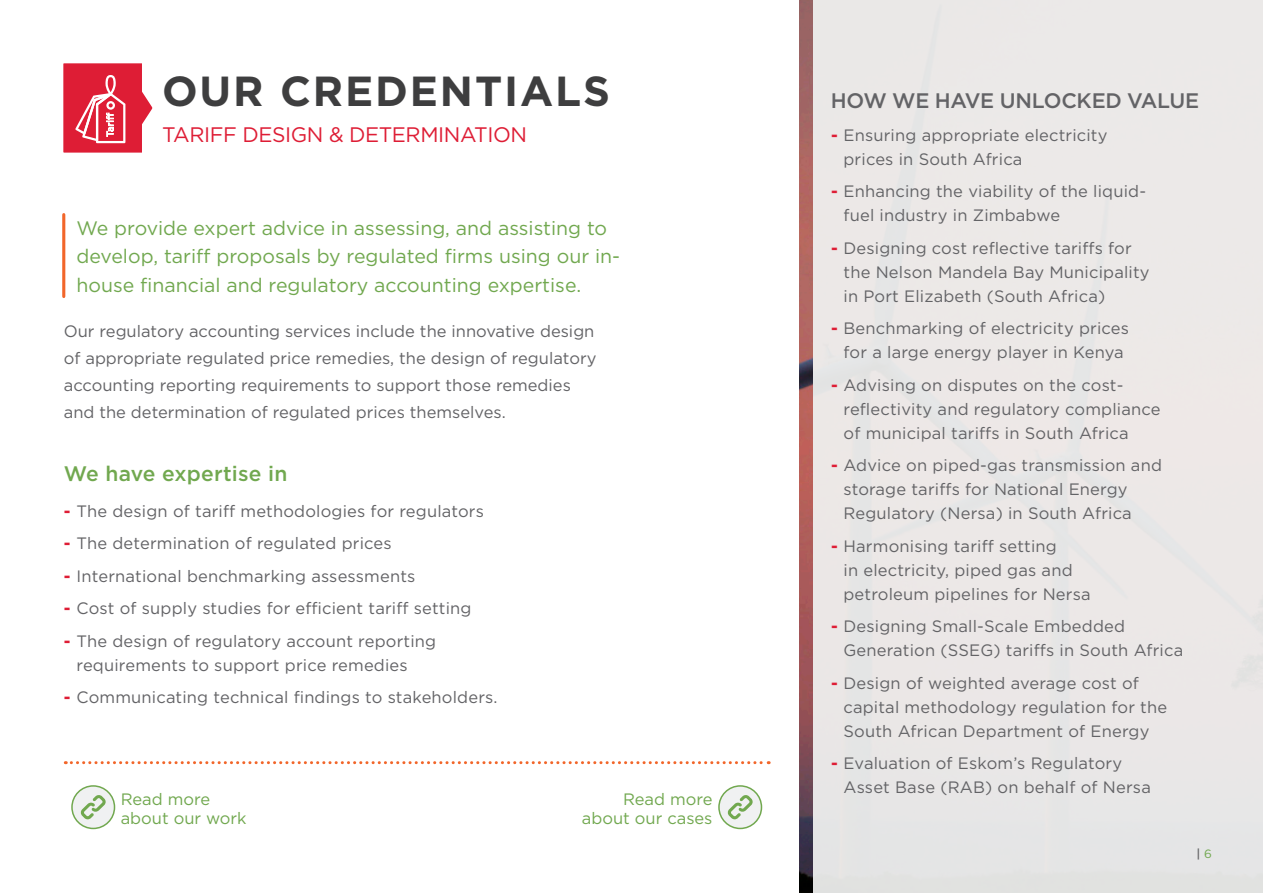
<style>
.page{position:relative;width:1263px;height:893px;background:#fff}
.page>*{position:absolute;margin:0;border:0;box-sizing:border-box;transform-origin:0 0}
.t1{font:700 42px "Gotham";letter-spacing:.045em;color:#3e3e3f}
.t2{font:21px "Gotham";letter-spacing:-.02em;color:#de1d35}
.t3{font:500 21px "Gotham";letter-spacing:-.01em;color:#636366}
.t4{font:500 21px "Gotham";letter-spacing:.01em;color:#71a84f}
.t5{font:19.5px/28.5px "Gotham";color:#71a84f}
.t6{font:16.5px/24px "Gotham";letter-spacing:.01em;color:#636366}
.t7{font:16.5px/19.5px "Gotham";color:#71a84f}
.t8{font:500 12px "Gotham";color:#636366}
.s1{font-weight:700;color:#de1d35}
.s2{font-weight:400;color:#71a84f}
</style>
<div class="page">
<div style="left:799px;top:0;width:464px;height:893px;background:#ebe8e7"></div>
<hr style="left:62px;top:215px;width:3px;height:82px;background:#f2662a">
<svg style="left:63px;top:63px;width:90px;height:90px"></svg>
<svg style="left:65px;top:761px;width:704px;height:3px"></svg>
<div style="left:72px;top:786px;width:43px;height:42px;background:#f0f1f2;border-radius:50%"></div>
<svg style="left:80px;top:795px;width:26px;height:24px"></svg>
<div style="left:71px;top:785px;width:44px;height:44px;border:2px solid #71a84f;border-radius:50%"></div>
<div style="left:719px;top:786px;width:42px;height:42px;background:#f0f1f2;border-radius:50%"></div>
<svg style="left:727px;top:795px;width:26px;height:24px"></svg>
<div style="left:718px;top:785px;width:44px;height:44px;border:2px solid #71a84f;border-radius:50%"></div>
<img style="left:799px;top:0;width:14px;height:892px">
<p class="t1" style="left:162px;top:63px;width:449px">OUR CREDENTIALS</p>
<p class="t2" style="left:162px;top:121px;width:367px">TARIFF DESIGN &amp; DETERMINATION</p>
<p class="t5" style="left:77px;top:213px;width:545px">We provide expert advice in assessing, and assisting to develop, tariff proposals by regulated firms using our in&shy;house financial and regulatory accounting expertise.</p>
<p class="t6" style="left:64px;top:317px;width:534px;line-height:27px">Our regulatory accounting services include the innovative design of appropriate regulated price remedies, the design of regulatory accounting reporting requirements to support those remedies and the determination of regulated prices themselves.</p>
<p class="t4" style="left:64px;top:460px;width:225px">We have expertise in</p>
<p class="t6" style="left:64px;top:499px;width:422px"><span class="s1">-</span> The design of tariff methodologies for regulators</p>
<p class="t6" style="left:64px;top:531px;width:329px"><span class="s1">-</span> The determination of regulated prices</p>
<p class="t6" style="left:64px;top:564px;width:353px"><span class="s1">-</span> International benchmarking assessments</p>
<p class="t6" style="left:64px;top:596px;width:409px"><span class="s1">-</span> Cost of supply studies for efficient tariff setting</p>
<p class="t6" style="left:77px;top:629px;width:361px;text-indent:-13px"><span class="s1">-</span> The design of regulatory account reporting requirements to support price remedies</p>
<p class="t6" style="left:64px;top:685px;width:435px"><span class="s1">-</span> Communicating technical findings to stakeholders.</p>
<p class="t7" style="left:121px;top:789px;width:127px">Read more about our work</p>
<p class="t7" style="left:582px;top:789px;width:132px;text-align:right">Read more about our cases</p>
<p class="t3" style="left:831px;top:86px;width:370px">HOW WE HAVE UNLOCKED VALUE</p>
<p class="t6" style="left:843px;top:122px;width:266px;text-indent:-13px"><span class="s1">-</span> Ensuring appropriate electricity prices in South Africa</p>
<p class="t6" style="left:843px;top:179px;width:304px;text-indent:-13px"><span class="s1">-</span> Enhancing the viability of the liquid&shy;fuel industry in Zimbabwe</p>
<p class="t6" style="left:843px;top:235px;width:308px;text-indent:-13px"><span class="s1">-</span> Designing cost reflective tariffs for the Nelson Mandela Bay Municipality in Port Elizabeth (South Africa)</p>
<p class="t6" style="left:831px;top:316px;width:300px;text-align:center"><span class="s1">-</span> Benchmarking of electricity prices for a large energy player in Kenya</p>
<p class="t6" style="left:843px;top:372px;width:318px;text-indent:-13px"><span class="s1">-</span> Advising on disputes on the cost&shy;reflectivity and regulatory compliance of municipal tariffs in South Africa</p>
<p class="t6" style="left:843px;top:453px;width:320px;text-indent:-13px"><span class="s1">-</span> Advice on piped-gas transmission and storage tariffs for National Energy<br>Regulatory (Nersa) in South Africa</p>
<p class="t6" style="left:843px;top:533px;width:249px;text-indent:-13px"><span class="s1">-</span> Harmonising tariff setting<br>in electricity, piped gas and petroleum pipelines for Nersa</p>
<p class="t6" style="left:843px;top:614px;width:341px;text-indent:-13px"><span class="s1">-</span> Designing Small-Scale Embedded<br>Generation (SSEG) tariffs in South Africa</p>
<p class="t6" style="left:843px;top:670px;width:325px;text-indent:-13px"><span class="s1">-</span> Design of weighted average cost of capital methodology regulation for the<br>South African Department of Energy</p>
<p class="t6" style="left:843px;top:751px;width:309px;text-indent:-13px"><span class="s1">-</span> Evaluation of Eskom’s Regulatory<br>Asset Base (RAB) on behalf of Nersa</p>
<p class="t8" style="left:1196px;top:846px;width:17px">| <span class="s2">6</span></p>
</div>
